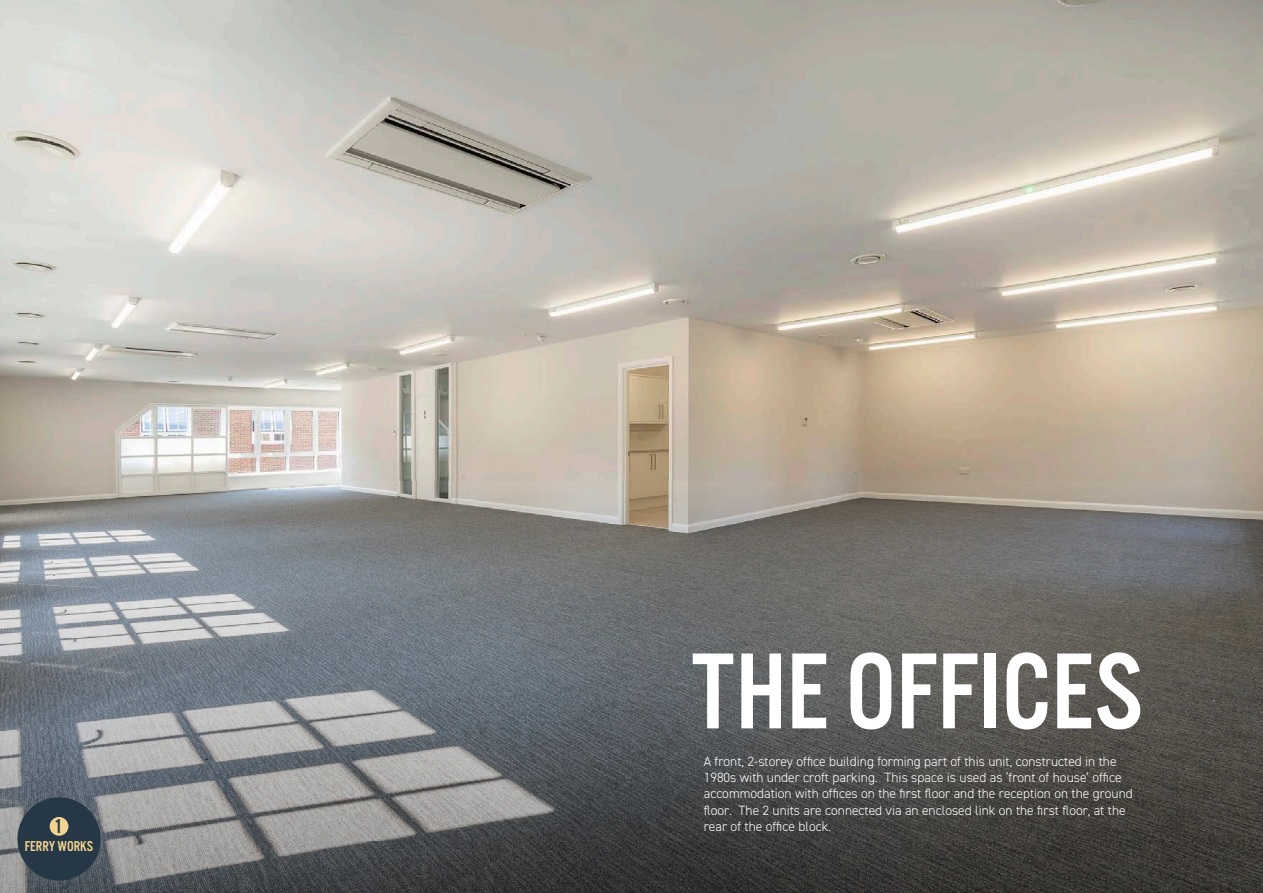
<style>
.page{position:relative;width:1263px;height:893px;background:#fff}
.page>*{position:absolute;margin:0;border:0;box-sizing:border-box;transform-origin:0 0}
.t1{font:112.2px "Alternate Got No 3 D";color:#fff}
.t2{font:21px "Alternate Got No 3 D";color:#263745}
.t3{font:14.85px "Alternate Got No 3 D";color:#f3d592}
.t4{font:300 13.5px/16.2px "DIN2014";color:#fff}
</style>
<div class="page">
<img style="left:0;top:0;width:1263px;height:482px">
<img style="left:0;top:482px;width:1263px;height:411px">
<div style="left:17px;top:797px;width:84px;height:83px;background:#263745;border-radius:50%"></div>
<div style="left:50px;top:817px;width:18px;height:19px;background:#f3d592;border-radius:50%"></div>
<h2 class="t2" style="left:54px;top:815px;width:10px">1</h2>
<p class="t3" style="left:25px;top:839px;width:70px">FERRY WORKS</p>
<h1 class="t1" style="left:692px;top:632px;width:452px">THE OFFICES</h1>
<p class="t4" style="left:704px;top:753px;width:430px">A front, 2-storey office building forming part of this unit, constructed in the 1980s with under croft parking. This space is used as ‘front of house’ office accommodation with offices on the first floor and the reception on the ground floor. The 2 units are connected via an enclosed link on the first floor, at the rear of the office block.</p>
</div>
